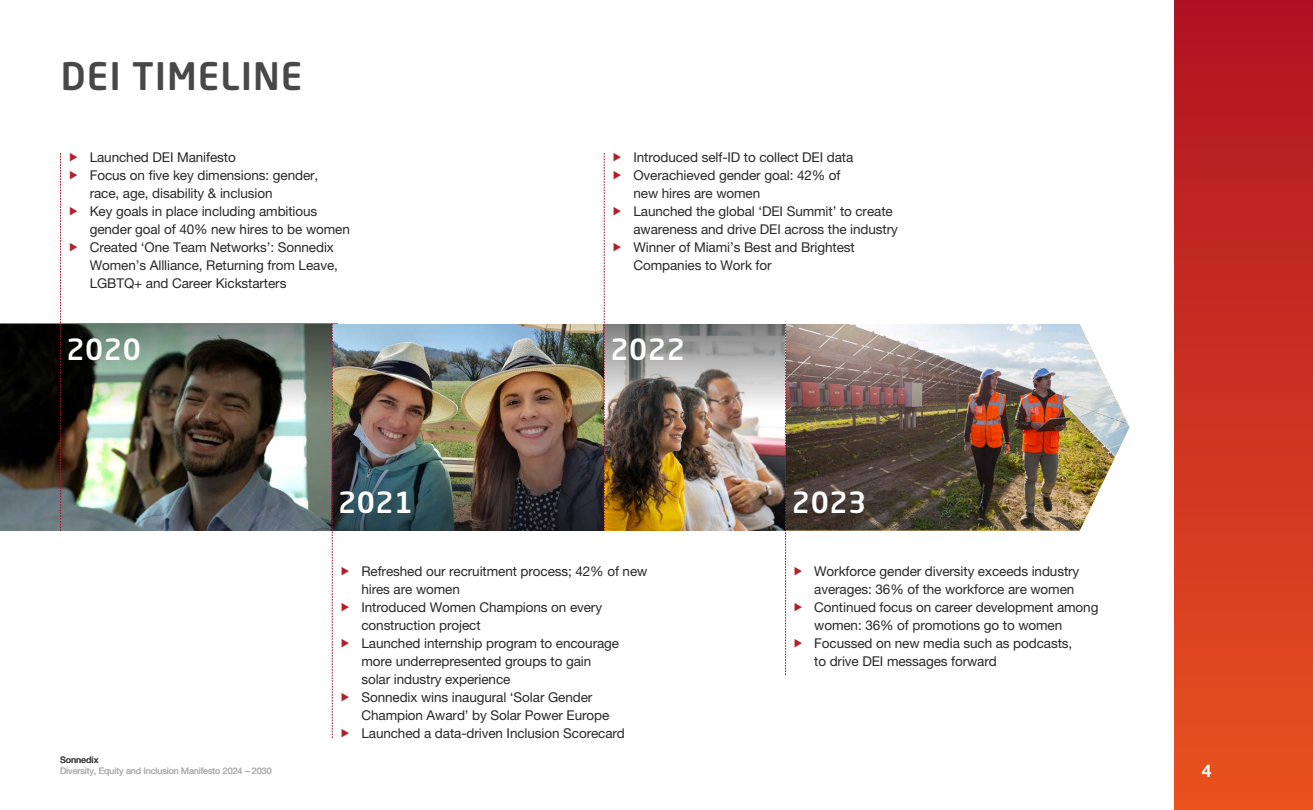
<style>
.page{position:relative;width:1313px;height:810px;background:#fff}
.page>*{position:absolute;margin:0;border:0;box-sizing:border-box;transform-origin:0 0}
.t1{font:500 37.5px "Neo Sans W1 G";letter-spacing:.03em;color:#494848}
.t2{font:500 28.88px "Neo Sans W1 G";letter-spacing:.02em;color:#fff}
.t3{font:500 16.5px "Neo Sans W1 G";color:#fff}
.t4{font:13.5px/18px "Helvetica Neue LT Pro";letter-spacing:-.005em;color:#282827}
.t5{font:9px "Helvetica Neue LT Pro";letter-spacing:-.005em;color:#abadb0}
.t6{font:500 9px "Helvetica Neue LT Pro";letter-spacing:-.005em;color:#4a494b}
</style>
<div class="page">
<img style="left:0;top:324px;width:1129px;height:207px">
<svg style="left:0;top:324px;width:338px;height:85px"></svg>
<svg style="left:603px;top:324px;width:182px;height:85px"></svg>
<img style="left:331px;top:445px;width:273px;height:86px">
<svg style="left:60px;top:153px;width:1px;height:378px"></svg>
<svg style="left:604px;top:153px;width:1px;height:378px"></svg>
<svg style="left:785px;top:324px;width:1px;height:351px"></svg>
<svg style="left:332px;top:324px;width:1px;height:414px"></svg>
<div style="left:1174px;top:0;width:138px;height:810px;background:linear-gradient(to bottom,#ae1323,#e9521f)"></div>
<h1 class="t1" style="left:61px;top:52px;width:243px">DEI TIMELINE</h1>
<p class="t4" style="left:90px;top:148px;width:262px">Launched DEI Manifesto<br>Focus on five key dimensions: gender, race, age, disability &amp; inclusion<br>Key goals in place including ambitious gender goal of 40% new hires to be women Created ‘One Team Networks’: Sonnedix Women’s Allliance, Returning from Leave, LGBTQ+ and Career Kickstarters</p>
<p class="t4" style="left:633px;top:148px;width:266px">Introduced self-ID to collect DEI data Overachieved gender goal: 42% of<br>new hires are women<br>Launched the global ‘DEI Summit’ to create awareness and drive DEI across the industry Winner of Miami’s Best and Brightest Companies to Work for</p>
<h2 class="t2" style="left:66px;top:331px;width:76px">2020</h2>
<h2 class="t2" style="left:610px;top:331px;width:76px">2022</h2>
<h2 class="t2" style="left:338px;top:484px;width:76px">2021</h2>
<h2 class="t2" style="left:792px;top:484px;width:76px">2023</h2>
<p class="t6" style="left:60px;top:755px;width:40px">Sonnedix</p>
<p class="t5" style="left:60px;top:765px;width:213px">Diversity, Equity and Inclusion Manifesto 2024 – 2030</p>
<p class="t4" style="left:361px;top:562px;width:287px">Refreshed our recruitment process; 42% of new hires are women<br>Introduced Women Champions on every construction project<br>Launched internship program to encourage more underrepresented groups to gain<br>solar industry experience<br>Sonnedix wins inaugural ‘Solar Gender Champion Award’ by Solar Power Europe Launched a data-driven Inclusion Scorecard</p>
<p class="t4" style="left:814px;top:562px;width:286px">Workforce gender diversity exceeds industry averages: 36% of the workforce are women Continued focus on career development among women: 36% of promotions go to women Focussed on new media such as podcasts,<br>to drive DEI messages forward</p>
<p class="t3" style="left:1201px;top:760px;width:12px">4</p>
</div>
